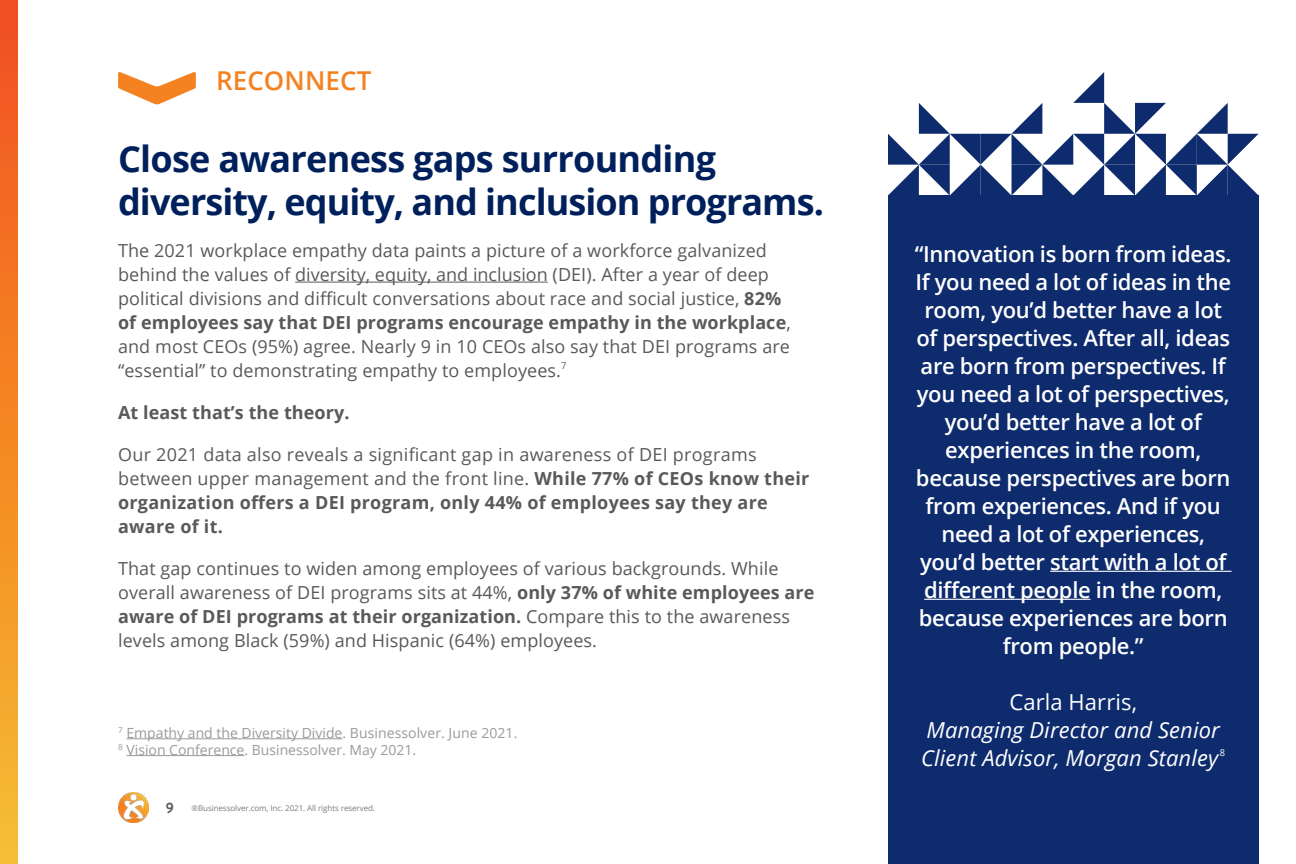
<style>
.page{position:relative;width:1296px;height:864px;background:#fff}
.page>*{position:absolute;margin:0;border:0;box-sizing:border-box;transform-origin:0 0}
.t1{font:700 36px/43.2px "Open Sans";letter-spacing:-.025em;color:#00205b}
.t2{font:600 26px "Open Sans";letter-spacing:.005em;color:#f58220}
.t3{font:600 22px/28px "Open Sans";letter-spacing:-.015em;color:#fff;text-align:center}
.t4{font:italic 22px/28px "Open Sans";letter-spacing:.005em;color:#fff}
.t5{font:22px "Open Sans";letter-spacing:.005em;color:#fff}
.t6{font:18px/24px "Open Sans";letter-spacing:.005em;color:#58595b}
.t7{font:700 18px "Open Sans";letter-spacing:.005em;color:#58595b}
.t8{font:14px/16.8px "Open Sans";color:#9c999a}
.t9{font:9.4px "Open Sans";color:#fff}
.t10{font:8px "Open Sans";letter-spacing:-.01em;color:#787d83}
.s1{font-weight:700}
.s2{font-family:"Brandon Grotesque";font-weight:700;font-size:15px;color:#58595b}
</style>
<div class="page">
<hr style="left:295px;top:282px;width:253px;height:1px;background:#58595b">
<svg style="left:118px;top:72px;width:78px;height:33px"></svg>
<div style="left:888px;top:195px;width:371px;height:669px;background:#0d2b6d"></div>
<svg style="left:888px;top:72px;width:371px;height:123px"></svg>
<hr style="left:1050px;top:571px;width:182px;height:1px;background:#fff">
<hr style="left:924px;top:599px;width:167px;height:1px;background:#fff">
<hr style="left:126px;top:738px;width:216px;height:1px;background:#9c999a">
<hr style="left:126px;top:755px;width:118px;height:1px;background:#9c999a">
<div style="left:0;top:0;width:18px;height:864px;background:linear-gradient(to bottom,#f24f1e,#f6bf2f)"></div>
<img style="left:118px;top:793px;width:30px;height:30px">
<h2 class="t2" style="left:216px;top:62px;width:157px">RECONNECT</h2>
<h1 class="t1" style="left:118px;top:136px;width:707px">Close awareness gaps surrounding diversity, equity, and inclusion programs.</h1>
<p class="t6" style="left:118px;top:238px;width:674px">The 2021 workplace empathy data paints a picture of a workforce galvanized behind the values of diversity, equity, and inclusion (DEI). After a year of deep political divisions and difficult conversations about race and social justice, <span class="s1">82% of employees say that DEI programs encourage empathy in the workplace</span>, and most CEOs (95%) agree. Nearly 9 in 10 CEOs also say that DEI programs are “essential” to demonstrating empathy to employees.<sup>7</sup></p>
<p class="t7" style="left:118px;top:399px;width:233px">At least that’s the theory.</p>
<p class="t6" style="left:118px;top:442px;width:693px">Our 2021 data also reveals a significant gap in awareness of DEI programs between upper management and the front line. <span class="s1">While 77% of CEOs know their organization offers a DEI program, only 44% of employees say they are aware of it.</span></p>
<p class="t6" style="left:118px;top:556px;width:698px">That gap continues to widen among employees of various backgrounds. While overall awareness of DEI programs sits at 44%, <span class="s1">only 37% of white employees are aware of DEI programs at their organization.</span> Compare this to the awareness levels among Black (59%) and Hispanic (64%) employees.</p>
<p class="t8" style="left:118px;top:724px;width:401px"><sup>7</sup> Empathy and the Diversity Divide. Businessolver. June 2021.<br><sup>8</sup> Vision Conference. Businessolver. May 2021.</p>
<p class="t10" style="left:166px;top:803px;width:211px"><span class="s2">9</span> ®Businessolver.com, Inc. 2021. All rights reserved.</p>
<p class="t3" style="left:915px;top:239px;width:318px">“Innovation is born from ideas.<br>If you need a lot of ideas in the room, you’d better have a lot of perspectives. After all, ideas are born from perspectives. If you need a lot of perspectives, you’d better have a lot of experiences in the room, because perspectives are born from experiences. And if you need a lot of experiences, you’d better start with a lot of different people in the room, because experiences are born from people.”</p>
<p class="t5" style="left:1009px;top:687px;width:129px">Carla Harris,</p>
<p class="t4" style="left:921px;top:715px;width:300px">Managing Director and Senior<br>Client Advisor, Morgan Stanley</p>
<p class="t9" style="left:1220px;top:746px;width:7px">8</p>
</div>
